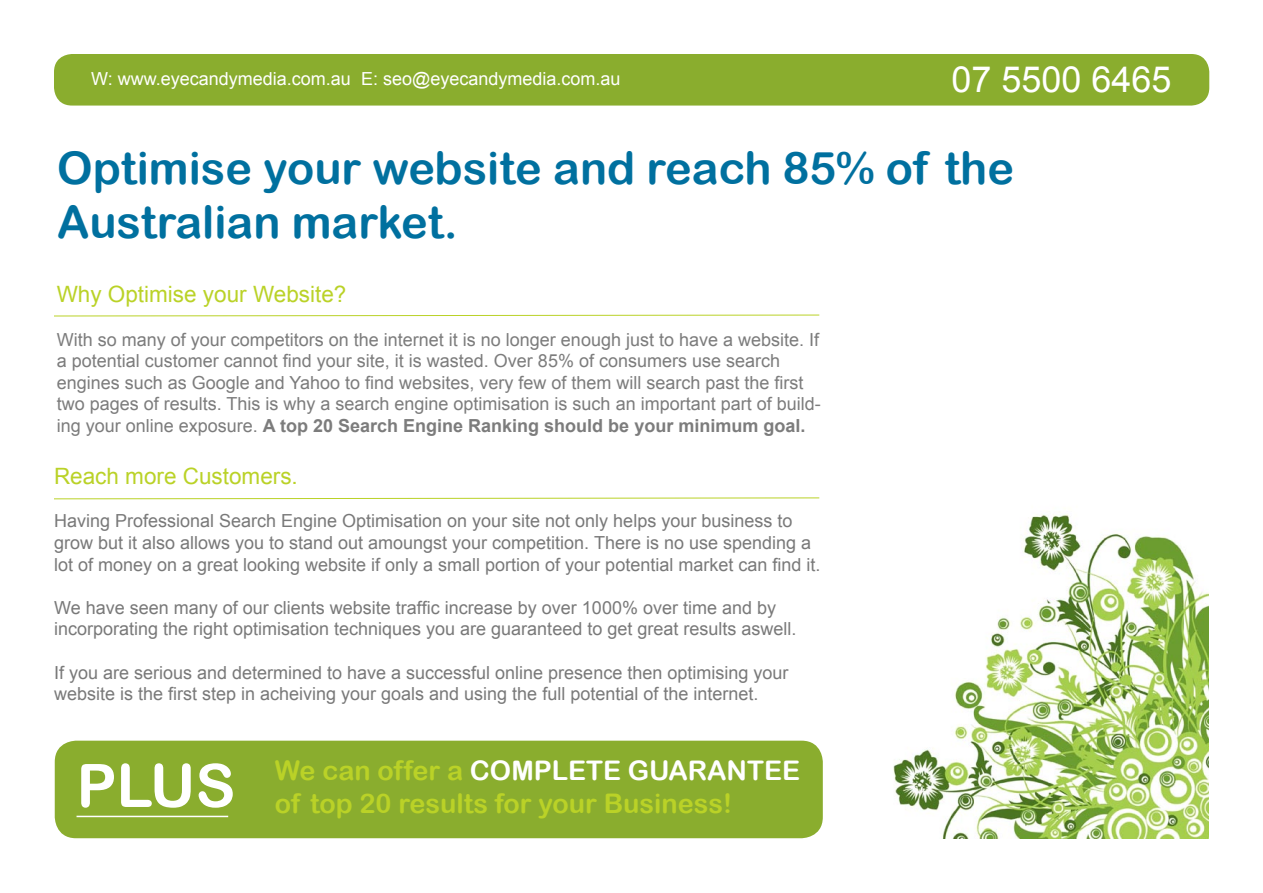
<style>
.page{position:relative;width:1263px;height:893px;background:#fff}
.page>*{position:absolute;margin:0;border:0;box-sizing:border-box;transform-origin:0 0}
.t1{font:60px "Arial Rounded MT Bold";color:#fff}
.t2{font:45px/54px "Arial Rounded MT Bold";color:#00709f}
.t3{font:36px "Arial";color:#fff}
.t4{font:27px "Arial Rounded MT Bold";color:#bad227}
.t5{font:27px "Arial Rounded MT Bold";color:#fff}
.t6{font:22.5px "Arial";color:#bad227}
.t7{font:18px/21.6px "Arial";color:#797979}
.t8{font:18px/21.6px "Arial";color:#7c7c7c}
.t9{font:18px "Arial";color:#fff}
.s1{font-weight:700}
.s2{color:#bad227}
</style>
<div class="page">
<img style="left:893px;top:514px;width:316px;height:325px">
<div style="left:55px;top:741px;width:768px;height:97px;background:#8aad2e"></div>
<div style="left:54px;top:54px;width:1155px;height:52px;background:#8aad2e"></div>
<svg style="left:54px;top:314px;width:766px;height:3px"></svg>
<svg style="left:54px;top:497px;width:766px;height:3px"></svg>
<hr style="left:77px;top:816px;width:151px;height:1px;background:#fff">
<p class="t9" style="left:91px;top:67px;width:531px">W: www.eyecandymedia.com.au E: seo@eyecandymedia.com.au</p>
<p class="t3" style="left:951px;top:56px;width:222px">07 5500 6465</p>
<p class="t2" style="left:57px;top:141px;width:959px">Optimise your website and reach 85% of the<br>Australian market.</p>
<p class="t6" style="left:57px;top:280px;width:291px">Why Optimise your Website?</p>
<p class="t8" style="left:57px;top:329px;width:766px">With so many of your competitors on the internet it is no longer enough just to have a website. If a potential customer cannot find your site, it is wasted. Over 85% of consumers use search engines such as Google and Yahoo to find websites, very few of them will search past the first two pages of results. This is why a search engine optimisation is such an important part of build&shy;ing your online exposure. <span class="s1">A top 20 Search Engine Ranking should be your minimum goal.</span></p>
<p class="t6" style="left:54px;top:461px;width:245px">Reach more Customers.</p>
<p class="t7" style="left:54px;top:510px;width:768px">Having Professional Search Engine Optimisation on your site not only helps your business to grow but it also allows you to stand out amoungst your competition. There is no use spending a lot of money on a great looking website if only a small portion of your potential market can find it.</p>
<p class="t7" style="left:54px;top:597px;width:744px">We have seen many of our clients website traffic increase by over 1000% over time and by incorporating the right optimisation techniques you are guaranteed to get great results aswell.</p>
<p class="t7" style="left:54px;top:662px;width:736px">If you are serious and determined to have a successful online presence then optimising your website is the first step in acheiving your goals and using the full potential of the internet.</p>
<p class="t1" style="left:77px;top:750px;width:160px">PLUS</p>
<p class="t5" style="left:275px;top:755px;width:526px"><span class="s2">We can offer a</span> COMPLETE GUARANTEE</p>
<p class="t4" style="left:275px;top:787px;width:459px">of top 20 results for your Business!</p>
</div>
